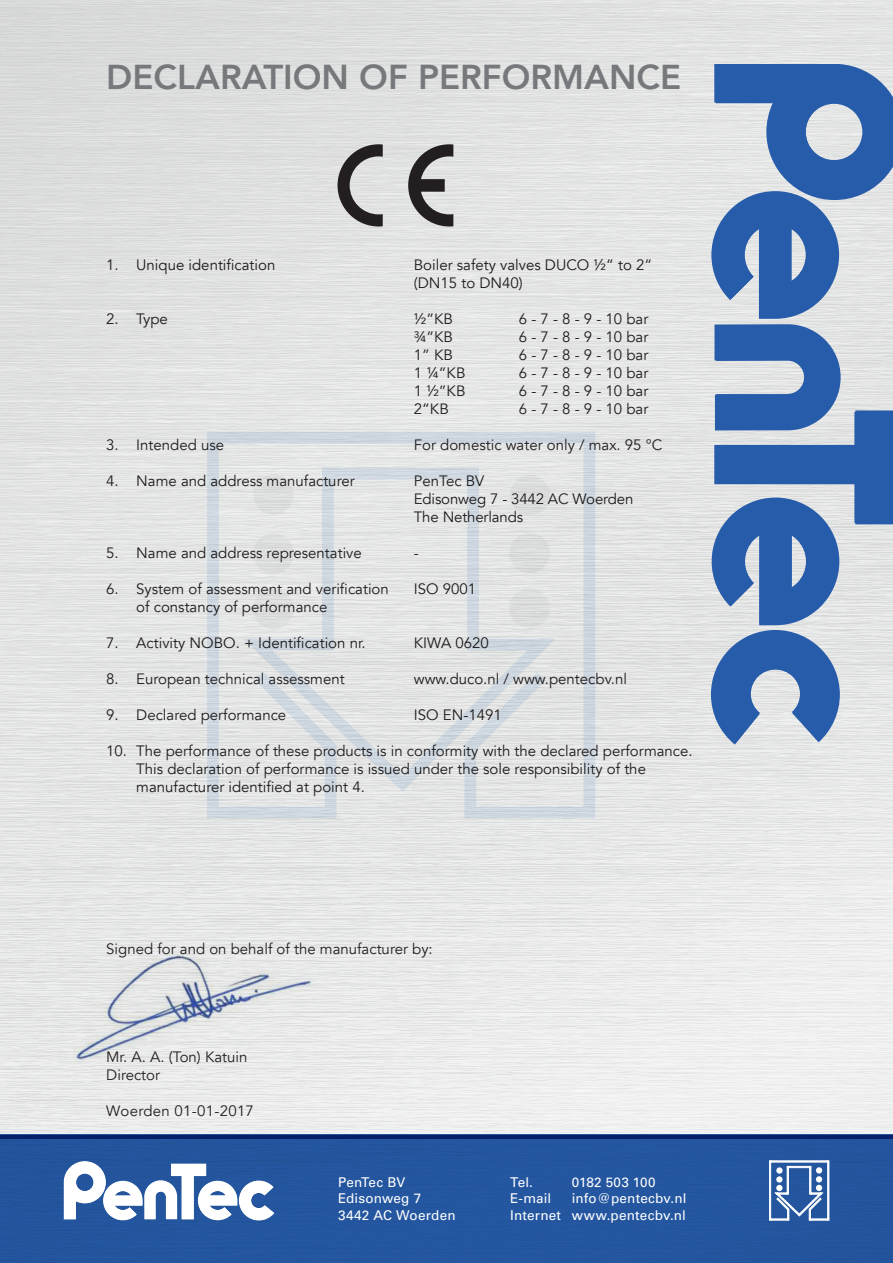
<style>
.page{position:relative;width:893px;height:1263px;background:#fff}
.page>*{position:absolute;margin:0;border:0;box-sizing:border-box;transform-origin:0 0}
.t1{font:800 34.5px "Avenir";color:#76787b}
.t2{font:15px/18px "Avenir";color:#231f20}
.t3{font:15px "Avenir";letter-spacing:.02em;color:#231f20}
.t4{font:13.5px/16.2px "Univers";letter-spacing:.01em;color:#fff}
</style>
<div class="page">
<img style="left:0;top:0;width:893px;height:1135px">
<svg style="left:711px;top:64px;width:182px;height:680px"></svg>
<div style="left:0;top:1135px;width:893px;height:128px;background:#24569f"></div>
<hr style="left:0;top:1135px;width:893px;height:4px;background:#051f6a">
<svg style="left:64px;top:1161px;width:210px;height:59px"></svg>
<svg style="left:769px;top:1160px;width:60px;height:60px"></svg>
<svg style="left:204px;top:429px;width:394px;height:392px"></svg>
<svg style="left:239px;top:465px;width:321px;height:329px"></svg>
<div style="left:253px;top:474px;width:41px;height:41px;background:#ddddde;border-radius:50%"></div>
<img style="left:52px;top:947px;width:282px;height:128px">
<svg style="left:338px;top:144px;width:45px;height:82px"></svg>
<svg style="left:408px;top:144px;width:45px;height:82px"></svg>
<p class="t1" style="left:106px;top:50px;width:576px">DECLARATION OF PERFORMANCE</p>
<p class="t2" style="left:106px;top:256px;width:171px">1. Unique identification</p>
<p class="t2" style="left:414px;top:256px;width:240px">Boiler safety valves DUCO ½” to 2” (DN15 to DN40)</p>
<p class="t2" style="left:106px;top:310px;width:63px">2. Type</p>
<p class="t2" style="left:414px;top:310px;width:41px">½”KB</p>
<p class="t2" style="left:519px;top:310px;width:131px">6-7-8-9-10bar</p>
<p class="t2" style="left:414px;top:328px;width:41px">¾”KB</p>
<p class="t2" style="left:519px;top:328px;width:131px">6-7-8-9-10bar</p>
<p class="t2" style="left:414px;top:346px;width:41px">1” KB</p>
<p class="t2" style="left:519px;top:346px;width:131px">6-7-8-9-10bar</p>
<p class="t2" style="left:414px;top:364px;width:53px">1 ¼”KB</p>
<p class="t2" style="left:519px;top:364px;width:131px">6-7-8-9-10bar</p>
<p class="t2" style="left:414px;top:382px;width:53px">1 ½”KB</p>
<p class="t2" style="left:519px;top:382px;width:131px">6-7-8-9-10bar</p>
<p class="t2" style="left:414px;top:400px;width:37px">2”KB</p>
<p class="t2" style="left:519px;top:400px;width:131px">6-7-8-9-10bar</p>
<p class="t2" style="left:106px;top:436px;width:119px">3. Intended use</p>
<p class="t2" style="left:414px;top:436px;width:250px">For domestic water only / max. 95 °C</p>
<p class="t2" style="left:106px;top:472px;width:250px">4. Name and address manufacturer</p>
<p class="t2" style="left:414px;top:472px;width:221px">PenTec BV<br>Edisonweg 7 - 3442 AC Woerden<br>The Netherlands</p>
<p class="t2" style="left:106px;top:544px;width:257px">5. Name and address representative</p>
<p class="t2" style="left:414px;top:544px;width:6px">-</p>
<p class="t2" style="left:106px;top:580px;width:284px">6. System of assessment and verification</p>
<p class="t2" style="left:414px;top:580px;width:64px">ISO 9001</p>
<p class="t2" style="left:136px;top:598px;width:193px">of constancy of performance</p>
<p class="t2" style="left:106px;top:634px;width:261px">7. Activity NOBO. + Identification nr.</p>
<p class="t2" style="left:414px;top:634px;width:77px">KIWA 0620</p>
<p class="t2" style="left:106px;top:670px;width:240px">8. European technical assessment</p>
<p class="t2" style="left:414px;top:670px;width:215px">www.duco.nl / www.pentecbv.nl</p>
<p class="t2" style="left:106px;top:706px;width:181px">9. Declared performance</p>
<p class="t2" style="left:414px;top:706px;width:89px">ISO EN-1491</p>
<p class="t2" style="left:136px;top:742px;width:558px;text-indent:-30px">10. The performance of these products is in conformity with the declared performance.<br>This declaration of performance is issued under the sole responsibility of the manufacturer identified at point 4.</p>
<p class="t2" style="left:106px;top:940px;width:328px">Signed for and on behalf of the manufacturer by:</p>
<p class="t2" style="left:106px;top:1048px;width:143px">Mr. A. A. (Ton) Katuin<br>Director</p>
<p class="t3" style="left:106px;top:1102px;width:149px">Woerden 01-01-2017</p>
<p class="t4" style="left:338px;top:1174px;width:119px">PenTec BV<br>Edisonweg 7<br>3442 AC Woerden</p>
<p class="t4" style="left:510px;top:1174px;width:24px">Tel.</p>
<p class="t4" style="left:572px;top:1174px;width:85px">0182 503 100</p>
<p class="t4" style="left:510px;top:1190px;width:178px;text-align:right">info@pentecbv.nl<br>Internet www.pentecbv.nl</p>
<p class="t4" style="left:510px;top:1190px;width:43px">E-mail</p>
</div>
